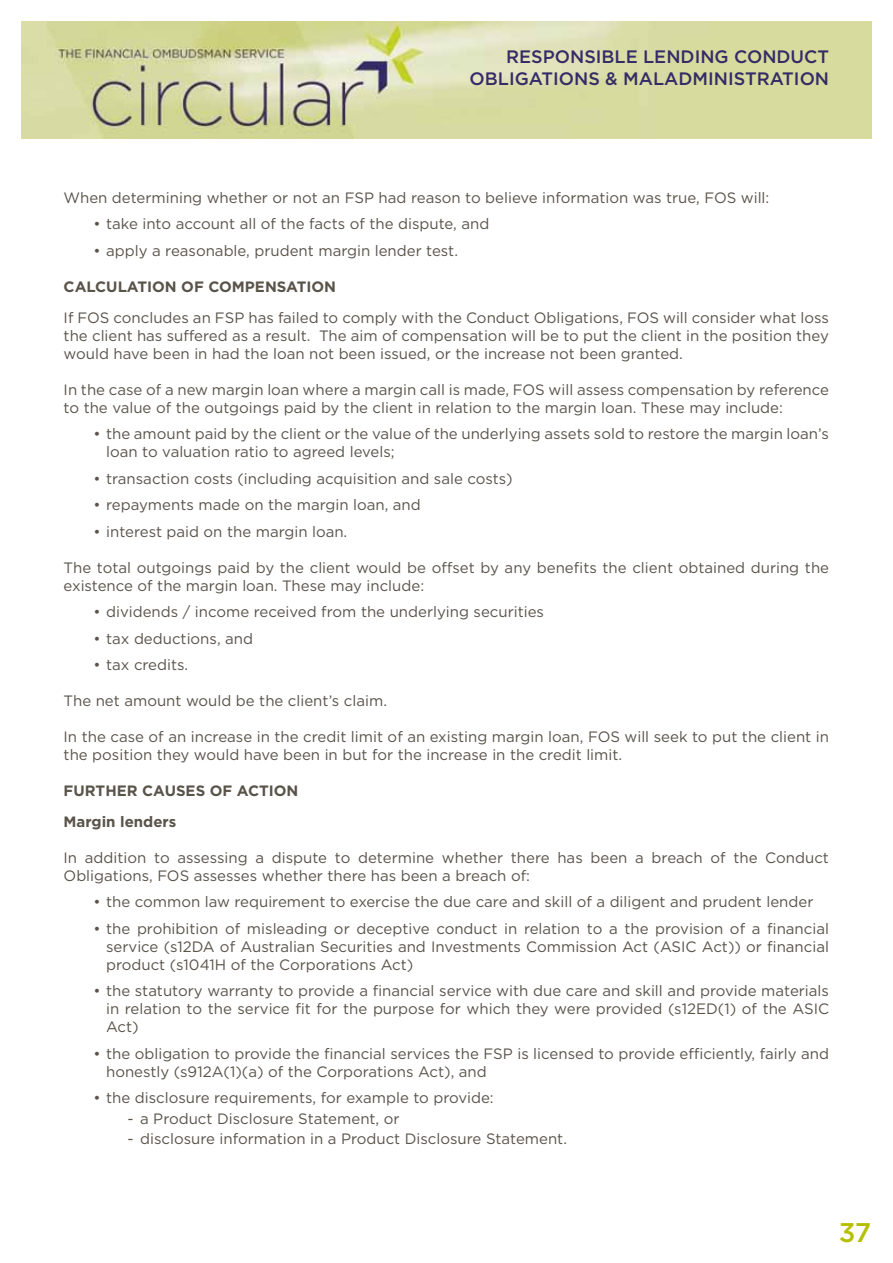
<style>
.page{position:relative;width:893px;height:1263px;background:#fff}
.page>*{position:absolute;margin:0;border:0;box-sizing:border-box;transform-origin:0 0}
.t1{font:500 27px "Gotham";color:#b5bf00}
.t2{font:500 18px "Gotham";color:#352b67}
.t3{font:15px/18px "Gotham";color:#59534a}
.t4{font:700 15px/30.8px "Gotham";color:#59534a}
</style>
<div class="page">
<img style="left:21px;top:21px;width:851px;height:117px">
<p class="t2" style="left:506px;top:45px;width:61px">RESPONSI</p>
<p class="t2" style="left:602px;top:45px;width:147px">BLE LEN DING CON</p>
<p class="t2" style="left:776px;top:45px;width:28px">DUCT</p>
<p class="t2" style="left:470px;top:67px;width:72px">OBLIGATIONS</p>
<p class="t2" style="left:605px;top:67px;width:100px">&amp; MALADMINISTRATION</p>
<p class="t3" style="left:64px;top:188px;width:707px">When determining whether or not an FSP had reason to believe information was true, FOS will:</p>
<p class="t3" style="left:93px;top:215px;width:397px">• take into account all of the facts of the dispute, and</p>
<p class="t3" style="left:93px;top:241px;width:366px">• apply a reasonable, prudent margin lender test.</p>
<p class="t4" style="left:64px;top:271px;width:261px">CALCULATION OF COMPENSATION</p>
<p class="t3" style="left:64px;top:308px;width:767px;text-align:justify">If FOS concludes an FSP has failed to comply with the Conduct Obligations, FOS will consider what loss the client has suffered as a result. The aim of compensation will be to put the client in the position they would have been in had the loan not been issued, or the increase not been granted.</p>
<p class="t3" style="left:64px;top:380px;width:767px">In the case of a new margin loan where a margin call is made, FOS will assess compensation by reference to the value of the outgoings paid by the client in relation to the margin loan. These may include:</p>
<p class="t3" style="left:106px;top:424px;width:724px;text-indent:-13px">• the amount paid by the client or the value of the underlying assets sold to restore the margin loan’s loan to valuation ratio to agreed levels;</p>
<p class="t3" style="left:93px;top:469px;width:421px">• transaction costs (including acquisition and sale costs)</p>
<p class="t3" style="left:93px;top:495px;width:329px">• repayments made on the margin loan, and</p>
<p class="t3" style="left:93px;top:522px;width:255px">• interest paid on the margin loan.</p>
<p class="t3" style="left:64px;top:558px;width:767px">The total outgoings paid by the client would be offset by any benefits the client obtained during the existence of the margin loan. These may include:</p>
<p class="t3" style="left:93px;top:602px;width:452px">• dividends / income received from the underlying securities</p>
<p class="t3" style="left:93px;top:629px;width:161px">• tax deductions, and</p>
<p class="t3" style="left:93px;top:655px;width:96px">• tax credits.</p>
<p class="t3" style="left:64px;top:691px;width:325px">The net amount would be the client’s claim.</p>
<p class="t3" style="left:64px;top:727px;width:767px">In the case of an increase in the credit limit of an existing margin loan, FOS will seek to put the client in the position they would have been in but for the increase in the credit limit.</p>
<p class="t4" style="left:64px;top:775px;width:223px">FURTHER CAUSES OF ACTION<br>MARGIN LENDERS</p>
<p class="t3" style="left:64px;top:848px;width:767px">In addition to assessing a dispute to determine whether there has been a breach of the Conduct<br>Obligations, FOS assesses whether there has been a breach of:</p>
<p class="t3" style="left:93px;top:893px;width:721px">• the common law requirement to exercise the due care and skill of a diligent and prudent lender</p>
<p class="t3" style="left:106px;top:919px;width:724px;text-align:justify;text-indent:-13px">• the prohibition of misleading or deceptive conduct in relation to a the provision of a financial service (s12DA of Australian Securities and Investments Commission Act (ASIC Act)) or financial product (s1041H of the Corporations Act)</p>
<p class="t3" style="left:106px;top:982px;width:724px;text-align:justify;text-indent:-13px">• the statutory warranty to provide a financial service with due care and skill and provide materials in relation to the service fit for the purpose for which they were provided (s12ED(1) of the ASIC Act)</p>
<p class="t3" style="left:106px;top:1044px;width:724px;text-indent:-13px">• the obligation to provide the financial services the FSP is licensed to provide efficiently, fairly and honestly (s912A(1)(a) of the Corporations Act), and</p>
<p class="t3" style="left:93px;top:1089px;width:402px">• the disclosure requirements, for example to provide:</p>
<p class="t3" style="left:127px;top:1109px;width:274px">- a Product Disclosure Statement, or</p>
<p class="t3" style="left:127px;top:1129px;width:441px">- disclosure information in a Product Disclosure Statement.</p>
<h1 class="t1" style="left:839px;top:1215px;width:34px">37</h1>
</div>
